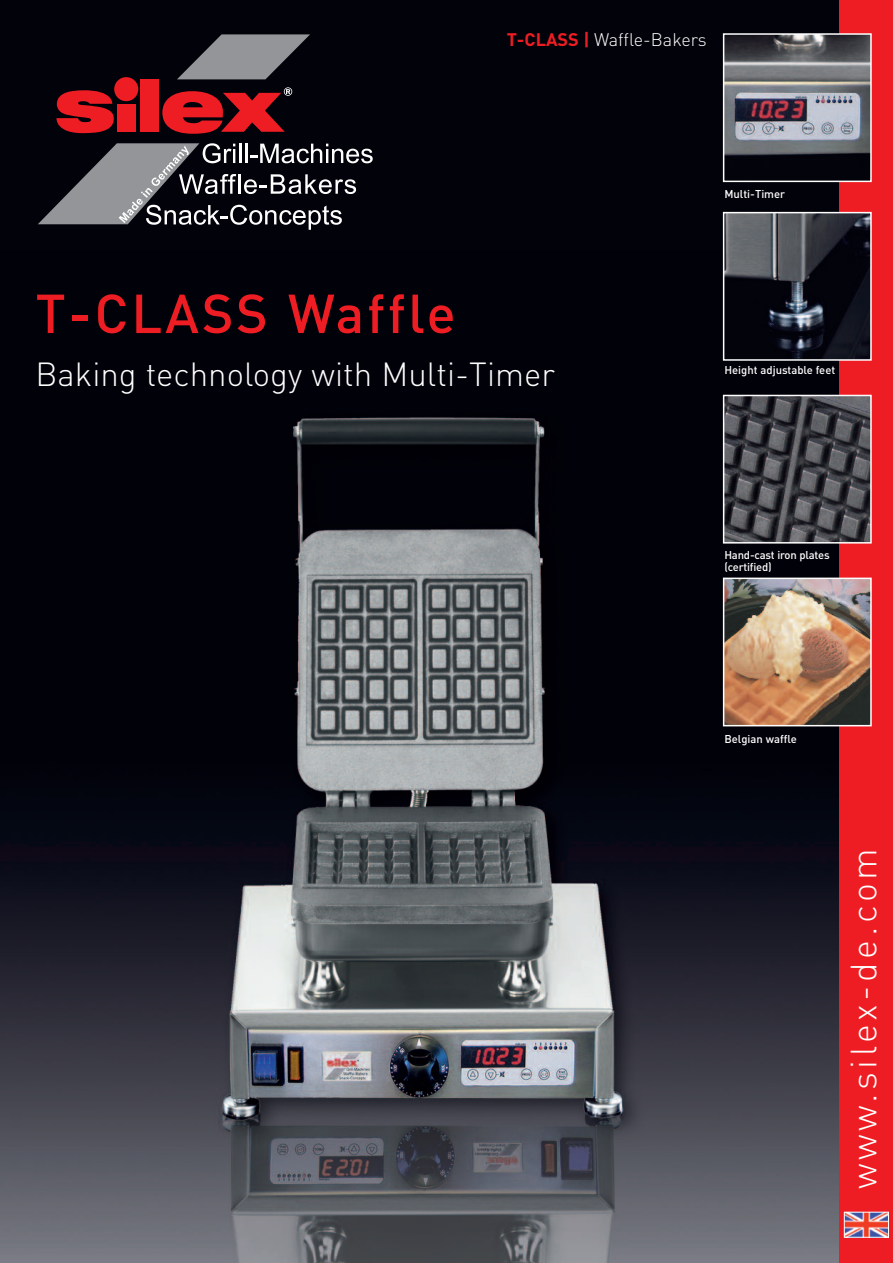
<style>
.page{position:relative;width:893px;height:1263px;background:#02020a}
.page>*{position:absolute;margin:0;border:0;box-sizing:border-box;transform-origin:0 0}
.t1{font:500 54px "DIN";letter-spacing:.055em;color:#ee1d23}
.t2{font:300 36px "DIN";letter-spacing:.105em;color:#fff}
.t3{font:300 33px "DIN";color:#fff}
.t4{font:300 18px "DIN";color:#fff}
.t5{font:500 11.25px/12px "DIN";color:#fff}
.s1{font-weight:700;color:#ee1d23}
</style>
<div class="page">
<img style="left:0;top:251px;width:840px;height:1012px">
<svg style="left:56px;top:90px;width:58px;height:44px"></svg>
<div style="left:117px;top:104px;width:19px;height:28px;background:#ee1d23"></div>
<div style="left:140px;top:79px;width:19px;height:53px;background:#ee1d23"></div>
<div style="left:114px;top:77px;width:24px;height:24px;background:#ee1d23;border-radius:50%"></div>
<svg style="left:162px;top:87px;width:130px;height:47px"></svg>
<svg style="left:177px;top:34px;width:133px;height:45px"></svg>
<svg style="left:38px;top:143px;width:335px;height:87px"></svg>
<div style="left:840px;top:0;width:53px;height:1263px;background:#ee1d23"></div>
<img style="left:726px;top:215px;width:143px;height:143px">
<div style="left:723px;top:212px;width:149px;height:149px;border:2px solid #fff"></div>
<img style="left:726px;top:36px;width:143px;height:143px">
<div style="left:723px;top:33px;width:149px;height:149px;border:2px solid #fff"></div>
<img style="left:726px;top:398px;width:143px;height:143px">
<div style="left:723px;top:395px;width:149px;height:149px;border:2px solid #fff"></div>
<img style="left:726px;top:581px;width:143px;height:142px">
<div style="left:723px;top:578px;width:149px;height:148px;border:2px solid #fff"></div>
<img style="left:846px;top:1214px;width:41px;height:21px">
<div style="left:844px;top:1212px;width:45px;height:25px;border:1px solid #fff"></div>
<h3 class="t4" style="left:507px;top:29px;width:202px"><span class="s1">T-CLASS |</span> Waffle-Bakers</h3>
<h1 class="t1" style="left:36px;top:283px;width:422px">T-CLASS Waffle</h1>
<h3 class="t3" style="left:36px;top:355px;width:521px">Baking technology with Multi-Timer</h3>
<p class="t5" style="left:724px;top:188px;width:62px">Multi-Timer</p>
<p class="t5" style="left:724px;top:364px;width:112px">Height adjustable feet</p>
<p class="t5" style="left:724px;top:549px;width:107px">Hand-cast iron plates (certified)</p>
<p class="t5" style="left:724px;top:733px;width:74px">Belgian waffle</p>
<h2 class="t2" style="left:843px;top:1189px;width:343px;rotate:-90deg">www.silex-de.com</h2>
</div>
